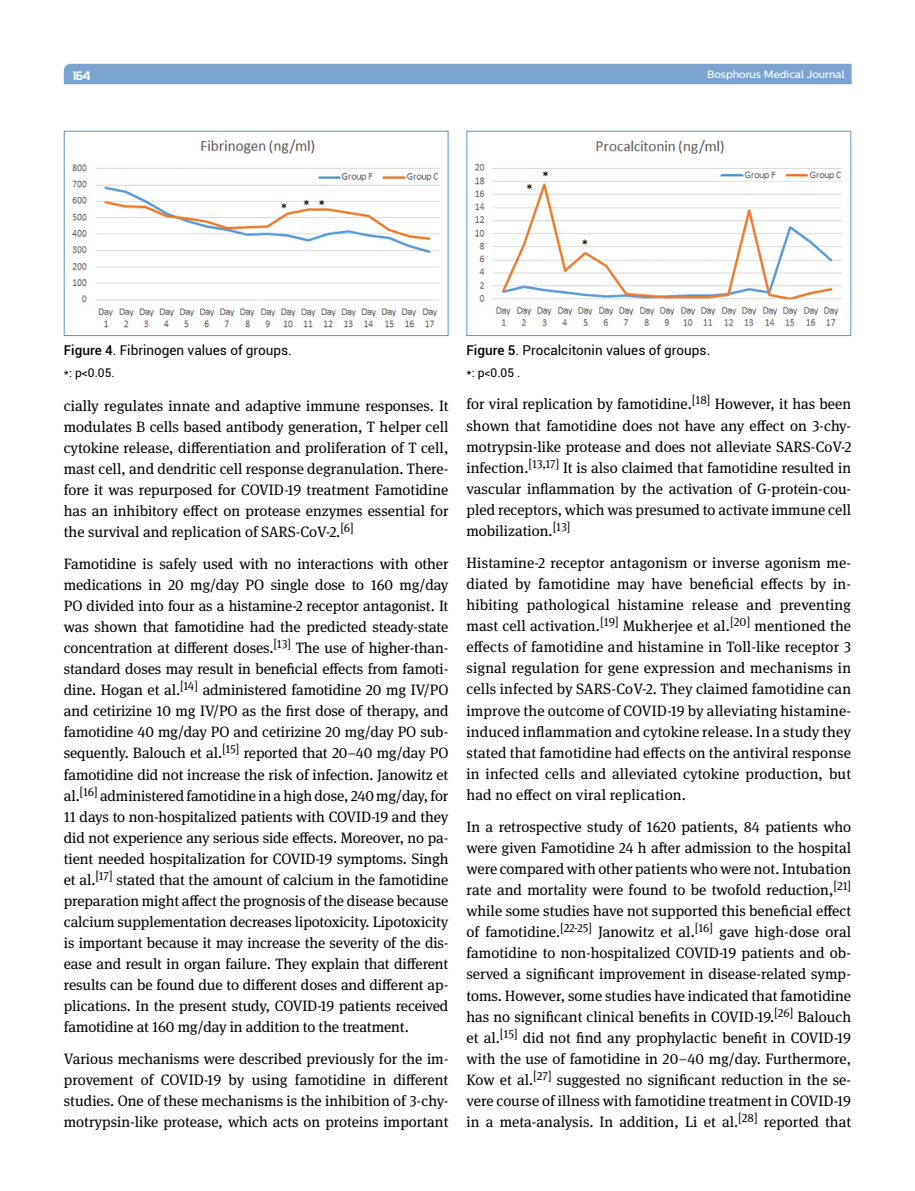
<style>
.page{position:relative;width:915px;height:1191px;background:#fff}
.page>*{position:absolute;margin:0;border:0;box-sizing:border-box;transform-origin:0 0}
.t1{font:15px/21px "DG Meta Serif Science";color:#000;text-align:justify}
.t2{font:13.5px "Roboto";color:#000}
.t3{font:12px "Roboto";color:#000}
.t4{font:12px "Prototype";color:#fff}
.t5{font:500 10.5px "Centrale Sans";color:#fff}
.s1{font-weight:500}
</style>
<div class="page">
<div style="left:64px;top:64px;width:787px;height:20px;background:#7ca4d1"></div>
<div style="left:64px;top:131px;width:384px;height:205px;border:1px solid #5e94c8"></div>
<img style="left:72px;top:139px;width:368px;height:188px">
<div style="left:466px;top:131px;width:384px;height:205px;border:1px solid #5e94c8"></div>
<img style="left:475px;top:139px;width:366px;height:188px">
<p class="t4" style="left:73px;top:68px;width:19px">164</p>
<p class="t5" style="left:707px;top:68px;width:139px">Bosphorus Medical Journal</p>
<p class="t2" style="left:64px;top:340px;width:229px"><span class="s1">Figure 4</span>. Fibrinogen values of groups.</p>
<p class="t3" style="left:64px;top:364px;width:52px">*: p&lt;0.05.</p>
<p class="t1" style="left:64px;top:395px;width:386px">cially regulates innate and adaptive immune responses. It modulates B cells based antibody generation, T helper cell cytokine release, differentiation and proliferation of T cell, mast cell, and dendritic cell response degranulation. There&shy;fore it was repurposed for COVID-19 treatment Famotidine has an inhibitory effect on protease enzymes essential for the survival and replication of SARS-CoV-2.<sup>[6]</sup></p>
<p class="t1" style="left:64px;top:553px;width:386px">Famotidine is safely used with no interactions with other medications in 20 mg/day PO single dose to 160 mg/day PO divided into four as a histamine-2 receptor antagonist. It was shown that famotidine had the predicted steady-state concentration at different doses.<sup>[13]</sup> The use of higher-than&shy;standard doses may result in beneficial effects from famoti&shy;dine. Hogan et al.<sup>[14]</sup> administered famotidine 20 mg IV/PO and cetirizine 10 mg IV/PO as the first dose of therapy, and famotidine 40 mg/day PO and cetirizine 20 mg/day PO sub&shy;sequently. Balouch et al.<sup>[15]</sup> reported that 20−40 mg/day PO famotidine did not increase the risk of infection. Janowitz et al.<sup>[16]</sup> administered famotidine in a high dose, 240 mg/day, for 11 days to non-hospitalized patients with COVID-19 and they did not experience any serious side effects. Moreover, no pa&shy;tient needed hospitalization for COVID-19 symptoms. Singh et al.<sup>[17]</sup> stated that the amount of calcium in the famotidine preparation might affect the prognosis of the disease because calcium supplementation decreases lipotoxicity. Lipotoxicity is important because it may increase the severity of the dis&shy;ease and result in organ failure. They explain that different results can be found due to different doses and different ap&shy;plications. In the present study, COVID-19 patients received famotidine at 160 mg/day in addition to the treatment.</p>
<p class="t1" style="left:64px;top:1048px;width:386px">Various mechanisms were described previously for the im&shy;provement of COVID-19 by using famotidine in different studies. One of these mechanisms is the inhibition of 3-chy&shy;motrypsin-like protease, which acts on proteins important</p>
<p class="t2" style="left:466px;top:340px;width:245px"><span class="s1">Figure 5</span>. Procalcitonin values of groups.</p>
<p class="t3" style="left:466px;top:364px;width:55px">*: p&lt;0.05 .</p>
<p class="t1" style="left:466px;top:393px;width:386px">for viral replication by famotidine.<sup>[18]</sup> However, it has been shown that famotidine does not have any effect on 3-chy&shy;motrypsin-like protease and does not alleviate SARS-CoV-2 infection.<sup>[13,17]</sup> It is also claimed that famotidine resulted in vascular inflammation by the activation of G-protein-cou&shy;pled receptors, which was presumed to activate immune cell mobilization.<sup>[13]</sup></p>
<p class="t1" style="left:466px;top:552px;width:386px">Histamine-2 receptor antagonism or inverse agonism me&shy;diated by famotidine may have beneficial effects by in&shy;hibiting pathological histamine release and preventing mast cell activation.<sup>[19]</sup> Mukherjee et al.<sup>[20]</sup> mentioned the effects of famotidine and histamine in Toll-like receptor 3 signal regulation for gene expression and mechanisms in cells infected by SARS-CoV-2. They claimed famotidine can improve the outcome of COVID-19 by alleviating histamine&shy;induced inflammation and cytokine release. In a study they stated that famotidine had effects on the antiviral response in infected cells and alleviated cytokine production, but had no effect on viral replication.</p>
<p class="t1" style="left:466px;top:815px;width:386px">In a retrospective study of 1620 patients, 84 patients who were given Famotidine 24 h after admission to the hospital were compared with other patients who were not. Intubation rate and mortality were found to be twofold reduction,<sup>[21] </sup>while some studies have not supported this beneficial effect of famotidine.<sup>[22-25]</sup> Janowitz et al.<sup>[16]</sup> gave high-dose oral famotidine to non-hospitalized COVID-19 patients and ob&shy;served a significant improvement in disease-related symp&shy;toms. However, some studies have indicated that famotidine has no significant clinical benefits in COVID-19.<sup>[26]</sup> Balouch et al.<sup>[15]</sup> did not find any prophylactic benefit in COVID-19 with the use of famotidine in 20–40 mg/day. Furthermore, Kow et al.<sup>[27]</sup> suggested no significant reduction in the se&shy;vere course of illness with famotidine treatment in COVID-19 in a meta-analysis. In addition, Li et al.<sup>[28]</sup> reported that</p>
</div>
